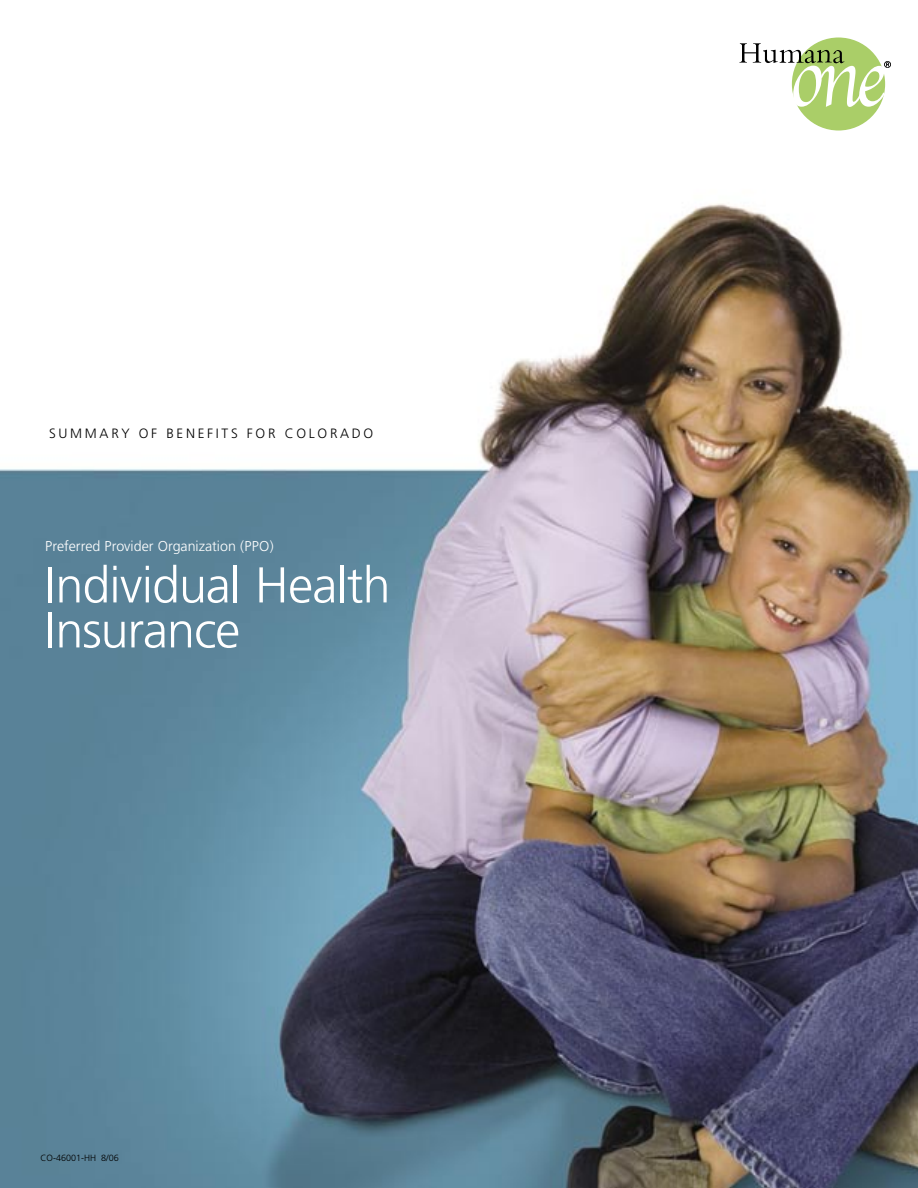
<style>
.page{position:relative;width:918px;height:1188px;background:#fff}
.page>*{position:absolute;margin:0;border:0;box-sizing:border-box;transform-origin:0 0}
.t1{font:300 50.25px/45px "Frutiger";letter-spacing:-.02em;color:#fff}
.t2{font:300 14.25px "Frutiger";color:#fff}
.t3{font:300 13.5px "Frutiger";letter-spacing:.2em;color:#000}
.t4{font:300 9px "Frutiger";color:#000}
</style>
<div class="page">
<img style="left:0;top:37px;width:918px;height:1151px">
<div style="left:792px;top:38px;width:93px;height:93px;background:#aace68;border-radius:50%"></div>
<svg style="left:740px;top:43px;width:150px;height:64px"></svg>
<p class="t3" style="left:49px;top:425px;width:326px">SUMMARY OF BENEFITS FOR COLORADO</p>
<p class="t2" style="left:45px;top:538px;width:230px">Preferred Provider Organization (PPO)</p>
<h1 class="t1" style="left:45px;top:563px;width:347px">Individual Health<br>Insurance</h1>
<p class="t4" style="left:41px;top:1153px;width:80px">CO-46001-HH 8/06</p>
</div>
